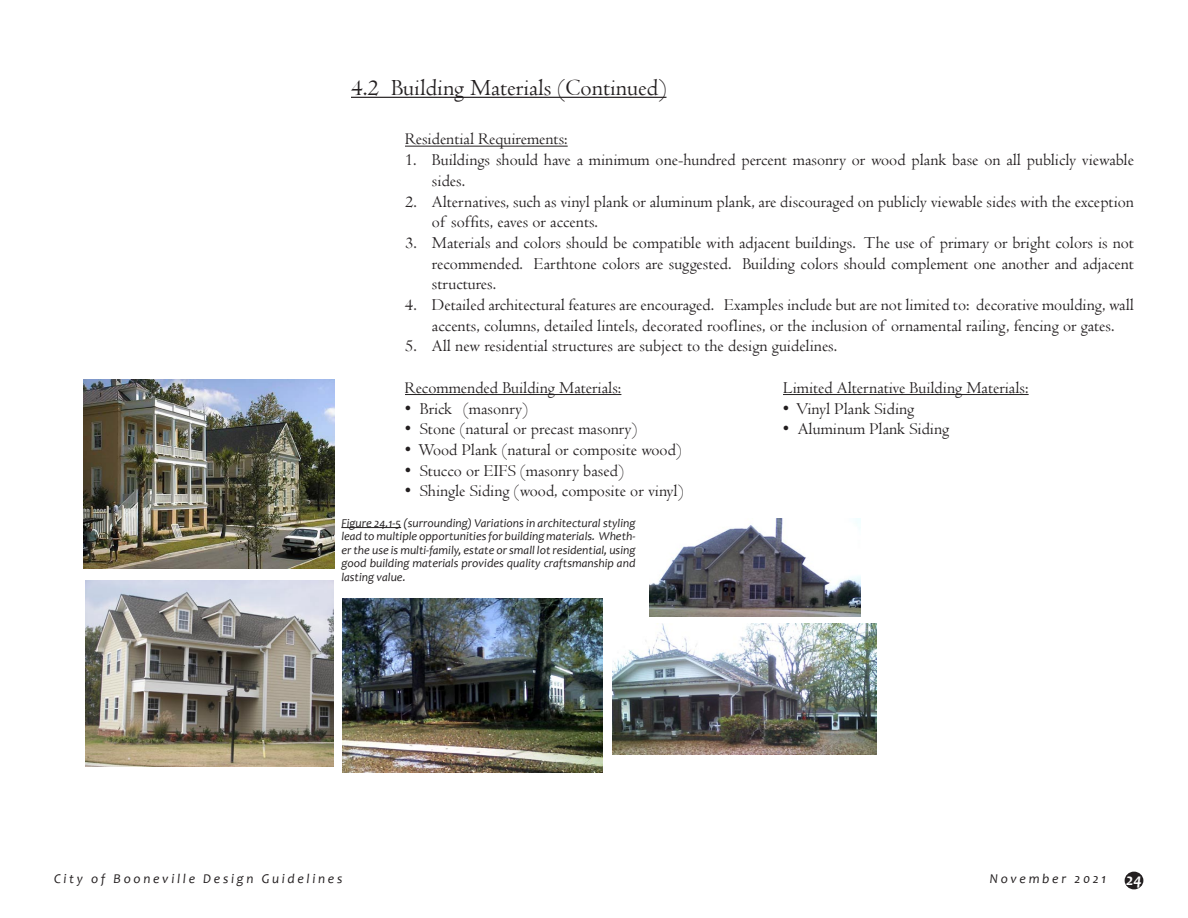
<style>
.page{position:relative;width:1188px;height:918px;background:#fff}
.page>*{position:absolute;margin:0;border:0;box-sizing:border-box;transform-origin:0 0}
.t1{font:24px "Centaur";color:#231f20}
.t2{font:17.25px/20.7px "Centaur";color:#231f20}
.t3{font:italic 13.5px "Candara";letter-spacing:.2em;color:#231f20}
.t4{font:italic 12px/13.5px "Candara";color:#231f20;text-align:justify}
.s1{font-weight:700;font-size:16.5px;color:#fff}
</style>
<div class="page">
<div style="left:1125px;top:872px;width:18px;height:17px;background:#231f20;border-radius:50%"></div>
<img style="left:85px;top:580px;width:248px;height:186px">
<img style="left:83px;top:380px;width:252px;height:188px">
<hr style="left:341px;top:527px;width:60px;height:1px;background:#231f20">
<img style="left:342px;top:598px;width:260px;height:174px">
<img style="left:612px;top:623px;width:264px;height:131px">
<img style="left:649px;top:518px;width:211px;height:98px">
<hr style="left:351px;top:97px;width:315px;height:1px;background:#231f20">
<hr style="left:405px;top:146px;width:163px;height:1px;background:#231f20">
<hr style="left:405px;top:394px;width:216px;height:1px;background:#231f20">
<hr style="left:783px;top:394px;width:246px;height:1px;background:#231f20">
<h1 class="t1" style="left:351px;top:73px;width:317px">4.2 Building Materials (Continued)</h1>
<p class="t2" style="left:432px;top:129px;width:703px;text-indent:-27px">Residential Requirements:<br>Buildings should have a minimum one-hundred percent masonry or wood plank base on all publicly viewable sides.</p>
<p class="t2" style="left:432px;top:191px;width:704px;text-indent:-27px">2. Alternatives, such as vinyl plank or aluminum plank, are discouraged on publicly viewable sides with the exception of soffits, eaves or accents.</p>
<p class="t2" style="left:432px;top:232px;width:704px;text-align:justify;text-indent:-27px">3. Materials and colors should be compatible with adjacent buildings. The use of primary or bright colors is not recommended. Earthtone colors are suggested. Building colors should complement one another and adjacent structures.</p>
<p class="t2" style="left:405px;top:294px;width:730px;text-align:center">4. Detailed architectural features are encouraged. Examples include but are not limited to: decorative moulding, wall accents, columns, detailed lintels, decorated rooflines, or the inclusion of ornamental railing, fencing or gates.</p>
<p class="t2" style="left:405px;top:336px;width:434px">5. All new residential structures are subject to the design guidelines.</p>
<p class="t2" style="left:405px;top:377px;width:218px">Recommended Building Materials:</p>
<p class="t2" style="left:783px;top:377px;width:247px">Limited Alternative Building Materials:</p>
<p class="t2" style="left:405px;top:398px;width:124px">• Brick (masonry)</p>
<p class="t2" style="left:783px;top:398px;width:133px">• Vinyl Plank Siding</p>
<p class="t2" style="left:405px;top:418px;width:234px">• Stone (natural or precast masonry)</p>
<p class="t2" style="left:783px;top:418px;width:168px">• Aluminum Plank Siding</p>
<p class="t2" style="left:405px;top:439px;width:278px">• Wood Plank (natural or composite wood)</p>
<p class="t2" style="left:405px;top:460px;width:220px">• Stucco or EIFS (masonry based)</p>
<p class="t2" style="left:405px;top:481px;width:280px">• Shingle Siding (wood, composite or vinyl)</p>
<p class="t4" style="left:341px;top:516px;width:296px">Figure 24.1-5 (surrounding) Variations in architectural styling lead to multiple opportunities for building materials. Wheth&shy;er the use is multi-family, estate or small lot residential, using good building materials provides quality craftsmanship and lasting value.</p>
<p class="t3" style="left:54px;top:870px;width:290px">City of Booneville Design Guidelines</p>
<p class="t3" style="left:990px;top:870px;width:154px">November 2021 <span class="s1">24</span></p>
</div>
